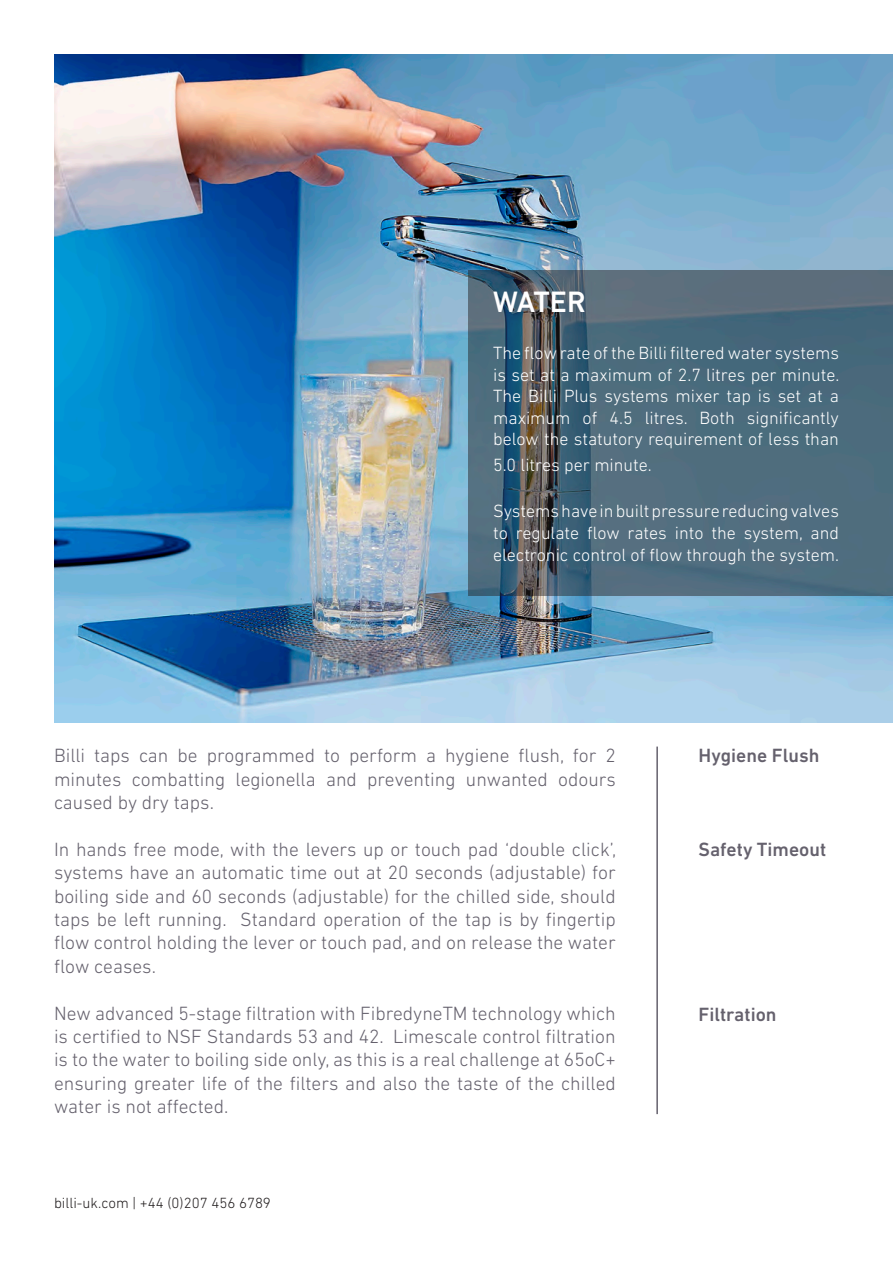
<style>
.page{position:relative;width:893px;height:1263px;background:#fff}
.page>*{position:absolute;margin:0;border:0;box-sizing:border-box;transform-origin:0 0}
.t1{font:500 30px "DIN Next LT Pro";letter-spacing:-.02em;color:#fff}
.t2{font:300 19.5px/23.4px "DIN Next LT Pro";color:#65616d;text-align:justify}
.t3{font:500 19.5px "DIN Next LT Pro";color:#65616d}
.t4{font:300 18px/21.6px "DIN Next LT Pro";color:#fff;text-align:justify}
.t5{font:300 15px "DIN Next LT Pro";color:#231f20}
</style>
<div class="page">
<img style="left:54px;top:54px;width:839px;height:668px">
<hr style="left:656px;top:746px;width:2px;height:368px;background:#65616d">
<svg style="left:468px;top:270px;width:425px;height:326px;background:#4b6879"></svg>
<p class="t1" style="left:493px;top:285px;width:94px">WATER</p>
<p class="t4" style="left:493px;top:342px;width:348px">The flow rate of the Billi filtered water systems is set at a maximum of 2.7 litres per minute.<br>The Billi Plus systems mixer tap is set at a maximum of 4.5 litres. Both significantly below the statutory requirement of less than</p>
<p class="t4" style="left:493px;top:453px;width:160px">5.0 litres per minute.</p>
<p class="t4" style="left:493px;top:500px;width:347px">Systems have in built pressure reducing valves to regulate flow rates into the system, and electronic control of flow through the system.</p>
<p class="t2" style="left:54px;top:744px;width:563px">Billi taps can be programmed to perform a hygiene flush, for 2 minutes combatting legionella and preventing unwanted odours caused by dry taps.</p>
<p class="t2" style="left:54px;top:837px;width:564px">In hands free mode, with the levers up or touch pad ‘double click’, systems have an automatic time out at 20 seconds (adjustable) for boiling side and 60 seconds (adjustable) for the chilled side, should taps be left running. Standard operation of the tap is by fingertip flow control holding the lever or touch pad, and on release the water flow ceases.</p>
<p class="t2" style="left:54px;top:1001px;width:563px">New advanced 5-stage filtration with FibredyneTM technology which is certified to NSF Standards 53 and 42. Limescale control filtration is to the water to boiling side only, as this is a real challenge at 65oC+ ensuring greater life of the filters and also the taste of the chilled water is not affected.</p>
<p class="t5" style="left:54px;top:1194px;width:218px">billi-uk.com | +44 (0)207 456 6789</p>
<p class="t3" style="left:699px;top:744px;width:122px">Hygiene Flush</p>
<p class="t3" style="left:699px;top:838px;width:129px">Safety Timeout</p>
<p class="t3" style="left:699px;top:1003px;width:80px">Filtration</p>
</div>
